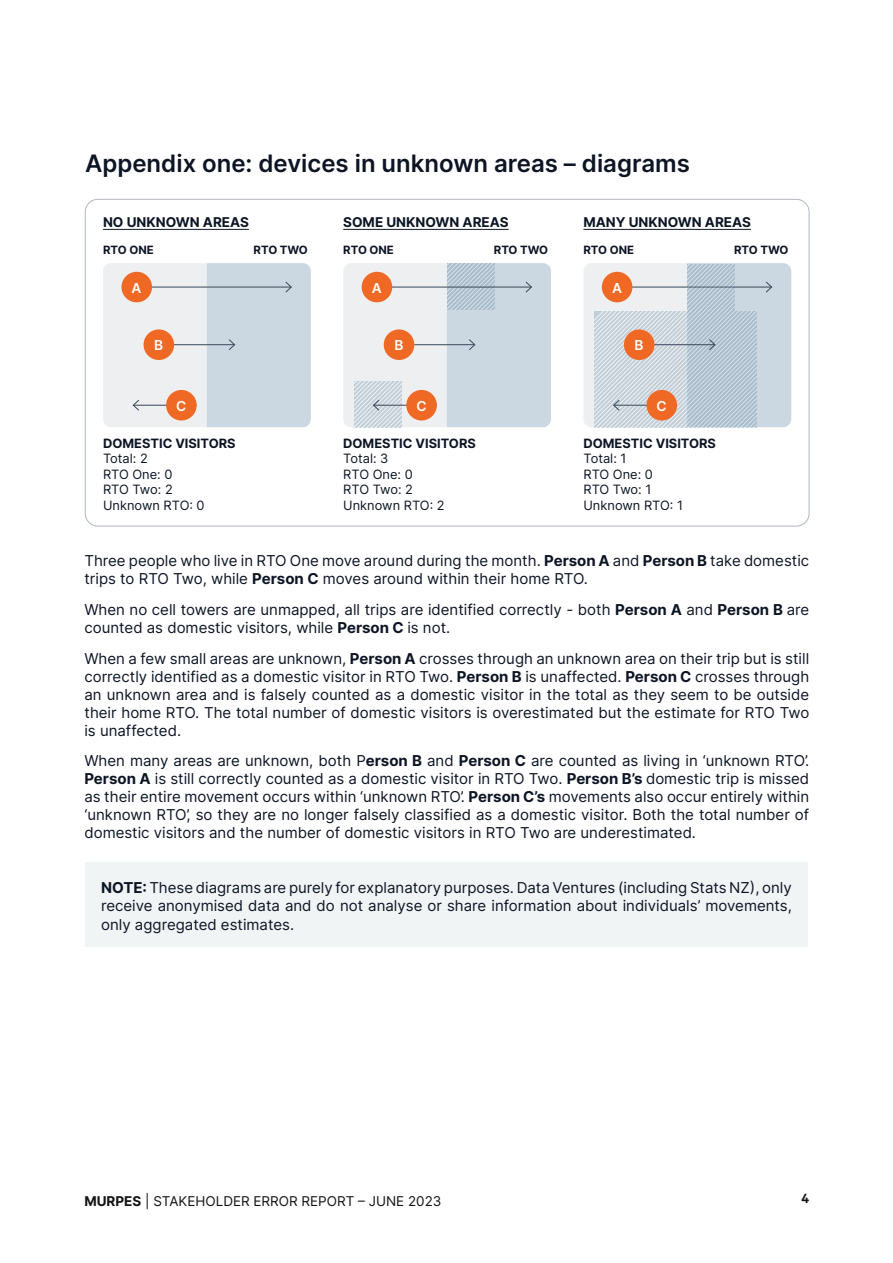
<style>
.page{position:relative;width:893px;height:1263px;background:#fff}
.page>*{position:absolute;margin:0;border:0;box-sizing:border-box;transform-origin:0 0}
.t1{font:600 24px "Inter";color:#0d1525}
.t2{font:15px/18px "Inter";color:#0d1525;text-align:justify}
.t3{font:600 15px "Calibre";color:#141313}
.t4{font:600 13.8px "Inter";color:#fff}
.t5{font:700 13.5px "Inter";color:#0d1525}
.t6{font:13.5px "Inter";color:#141313}
.t7{font:12.9px/15.5px "Inter";color:#0d1525}
.t8{font:700 12.9px "Inter";color:#0d1525}
.t9{font:700 11.4px "Inter";color:#0d1525}
.s1{font-weight:700}
</style>
<div class="page">
<div style="left:85px;top:862px;width:723px;height:84px;background:#f1f4f5"></div>
<hr style="left:103px;top:229px;width:146px;height:1px;background:#0d1525">
<svg style="left:103px;top:263px;width:208px;height:164px;background:#dadcdf"></svg>
<div style="left:166px;top:390px;width:31px;height:30px;background:#ef6824;border-radius:50%"></div>
<hr style="left:583px;top:229px;width:168px;height:1px;background:#0d1525">
<svg style="left:584px;top:263px;width:207px;height:164px;background:#cdced2"></svg>
<hr style="left:343px;top:229px;width:166px;height:1px;background:#0d1525">
<svg style="left:343px;top:263px;width:208px;height:164px;background:#d7d9dc"></svg>
<div style="left:362px;top:272px;width:30px;height:30px;background:#ef6824;border-radius:50%"></div>
<h1 class="t1" style="left:85px;top:146px;width:606px">Appendix one: devices in unknown areas – diagrams</h1>
<p class="t5" style="left:103px;top:212px;width:147px">NO UNKNOWN AREAS</p>
<p class="t5" style="left:343px;top:212px;width:167px">SOME UNKNOWN AREAS</p>
<p class="t5" style="left:583px;top:212px;width:169px">MANY UNKNOWN AREAS</p>
<p class="t9" style="left:103px;top:242px;width:52px">RTO ONE</p>
<p class="t4" style="left:132px;top:277px;width:11px">A</p>
<p class="t9" style="left:254px;top:242px;width:56px">RTO TWO</p>
<p class="t9" style="left:343px;top:242px;width:52px">RTO ONE</p>
<p class="t4" style="left:372px;top:277px;width:11px">A</p>
<p class="t9" style="left:494px;top:242px;width:56px">RTO TWO</p>
<p class="t9" style="left:583px;top:242px;width:52px">RTO ONE</p>
<p class="t4" style="left:612px;top:277px;width:11px">A</p>
<p class="t9" style="left:734px;top:242px;width:56px">RTO TWO</p>
<p class="t4" style="left:154px;top:335px;width:11px">B</p>
<p class="t4" style="left:394px;top:335px;width:11px">B</p>
<p class="t4" style="left:635px;top:335px;width:11px">B</p>
<p class="t4" style="left:176px;top:396px;width:12px">C</p>
<p class="t4" style="left:416px;top:396px;width:12px">C</p>
<p class="t4" style="left:656px;top:396px;width:12px">C</p>
<p class="t8" style="left:103px;top:434px;width:134px">DOMESTIC VISITORS</p>
<p class="t7" style="left:103px;top:451px;width:103px">Total: 2<br>RTO One: 0<br>RTO Two: 2<br>Unknown RTO: 0</p>
<p class="t8" style="left:343px;top:434px;width:134px">DOMESTIC VISITORS</p>
<p class="t7" style="left:343px;top:451px;width:103px">Total: 3<br>RTO One: 0<br>RTO Two: 2<br>Unknown RTO: 2</p>
<p class="t8" style="left:583px;top:434px;width:134px">DOMESTIC VISITORS</p>
<p class="t7" style="left:583px;top:451px;width:101px">Total: 1<br>RTO One: 0<br>RTO Two: 1<br>Unknown RTO: 1</p>
<p class="t2" style="left:84px;top:551px;width:726px">Three people who live in RTO One move around during the month. <span class="s1">Person A</span> and <span class="s1">Person B</span> take domestic trips to RTO Two, while <span class="s1">Person C</span> moves around within their home RTO.</p>
<p class="t2" style="left:84px;top:600px;width:726px">When no cell towers are unmapped, all trips are identified correctly - both <span class="s1">Person A</span> and <span class="s1">Person B</span> are counted as domestic visitors, while <span class="s1">Person C</span> is not.</p>
<p class="t2" style="left:84px;top:649px;width:726px">When a few small areas are unknown, <span class="s1">Person A</span> crosses through an unknown area on their trip but is still correctly identified as a domestic visitor in RTO Two. <span class="s1">Person B</span> is unaffected. <span class="s1">Person C</span> crosses through an unknown area and is falsely counted as a domestic visitor in the total as they seem to be outside their home RTO. The total number of domestic visitors is overestimated but the estimate for RTO Two is unaffected.</p>
<p class="t2" style="left:84px;top:752px;width:726px">When many areas are unknown, both P<span class="s1">erson B</span> and <span class="s1">Person C</span> are counted as living in ‘unknown RTO’.<br><span class="s1">Person A</span> is still correctly counted as a domestic visitor in RTO Two. <span class="s1">Person B’s</span> domestic trip is missed as their entire movement occurs within ‘unknown RTO’. <span class="s1">Person C’s</span> movements also occur entirely within ‘unknown RTO’, so they are no longer falsely classified as a domestic visitor. Both the total number of domestic visitors and the number of domestic visitors in RTO Two are underestimated.</p>
<p class="t2" style="left:101px;top:879px;width:692px"><span class="s1">NOTE:</span> These diagrams are purely for explanatory purposes. Data Ventures (including Stats NZ), only receive anonymised data and do not analyse or share information about individuals’ movements, only aggregated estimates.</p>
<p class="t6" style="left:84px;top:1191px;width:359px"><span class="s1">MURPES</span> | STAKEHOLDER ERROR REPORT – JUNE 2023</p>
<p class="t3" style="left:801px;top:1189px;width:9px">4</p>
</div>
